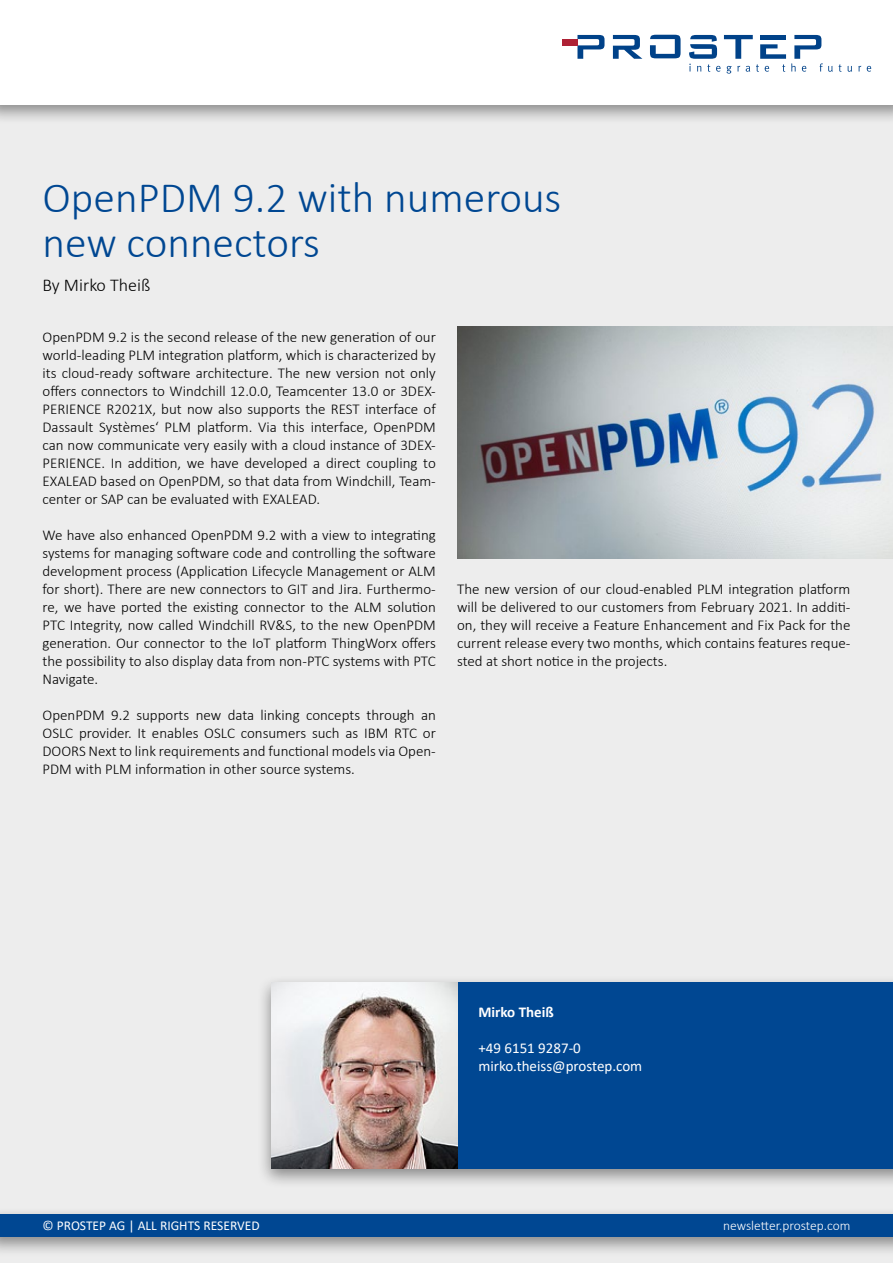
<style>
.page{position:relative;width:893px;height:1263px;background:#fff}
.page>*{position:absolute;margin:0;border:0;box-sizing:border-box;transform-origin:0 0}
.t1{font:300 43.5px/45px "Calibri";color:#004792}
.t2{font:300 18px "Calibri";color:#000}
.t3{font:300 15px/18px "Calibri";color:#000;text-align:justify}
.t4{font:15px/18px "Calibri";color:#fff}
.t5{font:700 15px "Calibri";color:#fff}
.t6{font:13.5px "Calibri";color:#fff}
.t7{font:300 13.5px "Calibri";color:#fff}
</style>
<div class="page">
<div style="left:0;top:89px;width:893px;height:1174px;background:#ededed"></div>
<div style="left:0;top:0;width:893px;height:124px;background:#000;opacity:.43"></div>
<div style="left:0;top:0;width:893px;height:104px;background:#fff"></div>
<div style="left:0;top:1206px;width:893px;height:51px;background:#000;opacity:.43"></div>
<div style="left:0;top:1214px;width:893px;height:23px;background:#004792"></div>
<svg style="left:650px;top:35px;width:31px;height:23px"></svg>
<svg style="left:577px;top:35px;width:27px;height:24px"></svg>
<svg style="left:613px;top:35px;width:29px;height:24px"></svg>
<div style="left:562px;top:39px;width:15px;height:6px;background:#ae2135"></div>
<svg style="left:839px;top:64px;width:3px;height:8px"></svg>
<svg style="left:848px;top:66px;width:4px;height:6px"></svg>
<svg style="left:858px;top:66px;width:3px;height:6px"></svg>
<svg style="left:867px;top:66px;width:4px;height:6px"></svg>
<svg style="left:689px;top:35px;width:144px;height:39px"></svg>
<hr style="left:760px;top:35px;width:26px;height:4px;background:#004289">
<div style="left:257px;top:974px;width:636px;height:215px;background:#000;opacity:.43"></div>
<div style="left:271px;top:982px;width:622px;height:186px;background:#004792"></div>
<img style="left:271px;top:982px;width:186px;height:186px">
<img style="left:457px;top:327px;width:436px;height:231px">
<h1 class="t1" style="left:43px;top:175px;width:520px">OpenPDM 9.2 with numerous new connectors</h1>
<p class="t2" style="left:43px;top:274px;width:109px">By Mirko Theiß</p>
<p class="t3" style="left:43px;top:328px;width:395px">OpenPDM 9.2 is the second release of the new generation of our world-leading PLM integration platform, which is characterized by its cloud-ready software architecture. The new version not only offers connectors to Windchill 12.0.0, Teamcenter 13.0 or 3DEX-PERIENCE R2021X, but now also supports the REST interface of Dassault Systèmes‘ PLM platform. Via this interface, OpenPDM can now communicate very easily with a cloud instance of 3DEX-PERIENCE. In addition, we have developed a direct coupling to EXALEAD based on OpenPDM, so that data from Windchill, Team&shy;center or SAP can be evaluated with EXALEAD.</p>
<p class="t3" style="left:43px;top:526px;width:395px">We have also enhanced OpenPDM 9.2 with a view to integrating systems for managing software code and controlling the software development process (Application Lifecycle Management or ALM for short). There are new connectors to GIT and Jira. Furthermo&shy;re, we have ported the existing connector to the ALM solution PTC Integrity, now called Windchill RV&amp;S, to the new OpenPDM generation. Our connector to the IoT platform ThingWorx offers the possibility to also display data from non-PTC systems with PTC Navigate.</p>
<p class="t3" style="left:43px;top:706px;width:395px">OpenPDM 9.2 supports new data linking concepts through an OSLC provider. It enables OSLC consumers such as IBM RTC or DOORS Next to link requirements and functional models via Open-PDM with PLM information in other source systems.</p>
<p class="t3" style="left:457px;top:580px;width:395px">The new version of our cloud-enabled PLM integration platform will be delivered to our customers from February 2021. In additi&shy;on, they will receive a Feature Enhancement and Fix Pack for the current release every two months, which contains features reque&shy;sted at short notice in the projects.</p>
<p class="t5" style="left:478px;top:1002px;width:77px">Mirko Theiß</p>
<p class="t4" style="left:478px;top:1039px;width:165px">+49 6151 9287-0 mirko.theiss@prostep.com</p>
<p class="t6" style="left:43px;top:1216px;width:219px">© PROSTEP AG | ALL RIGHTS RESERVED</p>
<p class="t7" style="left:723px;top:1217px;width:129px">newsletter.prostep.com</p>
</div>
